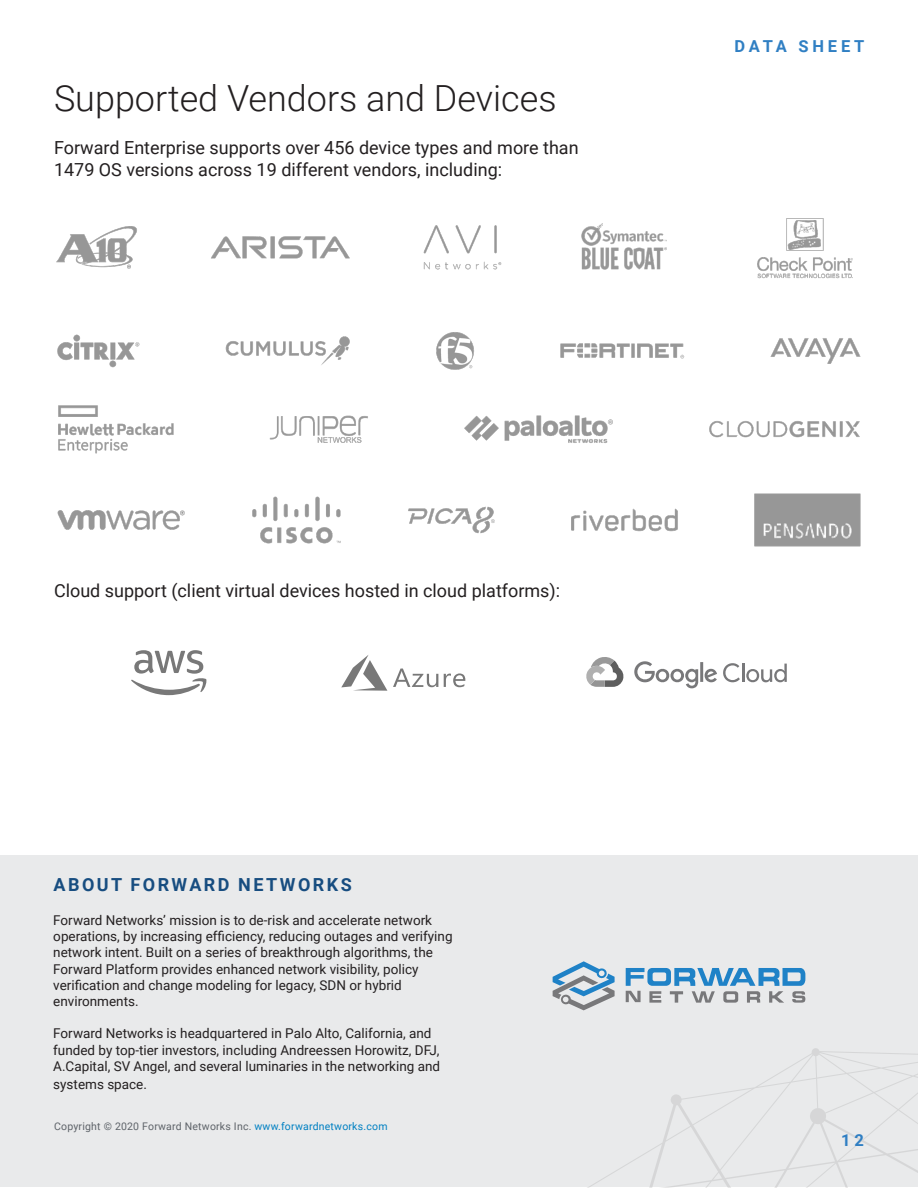
<style>
.page{position:relative;width:918px;height:1188px;background:#fff}
.page>*{position:absolute;margin:0;border:0;box-sizing:border-box;transform-origin:0 0}
.t1{font:300 36px "Roboto";color:#231f20}
.t2{font:18px/21.6px "Roboto";color:#231f20}
.t3{font:700 18px "Roboto";letter-spacing:.135em;color:#174d80}
.t4{font:700 16.5px "Roboto";letter-spacing:.23em;color:#307fc3}
.t5{font:13.5px/16.2px "Roboto";color:#231f20}
.t6{font:10.5px "Roboto";letter-spacing:.02em;color:#5e6369}
.s1{color:#0080c2}
</style>
<div class="page">
<div style="left:0;top:855px;width:918px;height:332px;background:#e9eaeb"></div>
<svg style="left:553px;top:961px;width:62px;height:49px"></svg>
<svg style="left:626px;top:968px;width:179px;height:35px"></svg>
<svg style="left:811px;top:1048px;width:9px;height:9px"></svg>
<svg style="left:587px;top:1051px;width:331px;height:137px"></svg>
<svg style="left:341px;top:655px;width:46px;height:36px"></svg>
<svg style="left:393px;top:669px;width:72px;height:18px"></svg>
<svg style="left:586px;top:657px;width:38px;height:30px"></svg>
<svg style="left:634px;top:661px;width:83px;height:27px"></svg>
<svg style="left:723px;top:663px;width:64px;height:20px"></svg>
<svg style="left:131px;top:650px;width:76px;height:45px"></svg>
<img style="left:56px;top:218px;width:805px;height:329px">
<h1 class="t1" style="left:54px;top:73px;width:504px">Supported Vendors and Devices</h1>
<h2 class="t2" style="left:54px;top:136px;width:526px">Forward Enterprise supports over 456 device types and more than<br>1479 OS versions across 19 different vendors, including:</h2>
<p class="t4" style="left:734px;top:34px;width:132px">DATA SHEET</p>
<h2 class="t2" style="left:54px;top:579px;width:508px">Cloud support (client virtual devices hosted in cloud platforms):</h2>
<h2 class="t3" style="left:54px;top:872px;width:300px">ABOUT FORWARD NETWORKS</h2>
<p class="t5" style="left:53px;top:912px;width:401px">Forward Networks’ mission is to de-risk and accelerate network operations, by increasing efficiency, reducing outages and verifying network intent. Built on a series of breakthrough algorithms, the Forward Platform provides enhanced network visibility, policy verification and change modeling for legacy, SDN or hybrid environments.</p>
<p class="t5" style="left:53px;top:1025px;width:388px">Forward Networks is headquartered in Palo Alto, California, and funded by top-tier investors, including Andreessen Horowitz, DFJ,<br>A.Capital, SV Angel, and several luminaries in the networking and</p>
<p class="t5" style="left:53px;top:1075px;width:95px">systems space.</p>
<p class="t6" style="left:54px;top:1119px;width:335px">Copyright © 2020 Forward Networks Inc. <span class="s1">www.forwardnetworks.com</span></p>
<p class="t4" style="left:841px;top:1129px;width:24px">12</p>
</div>
